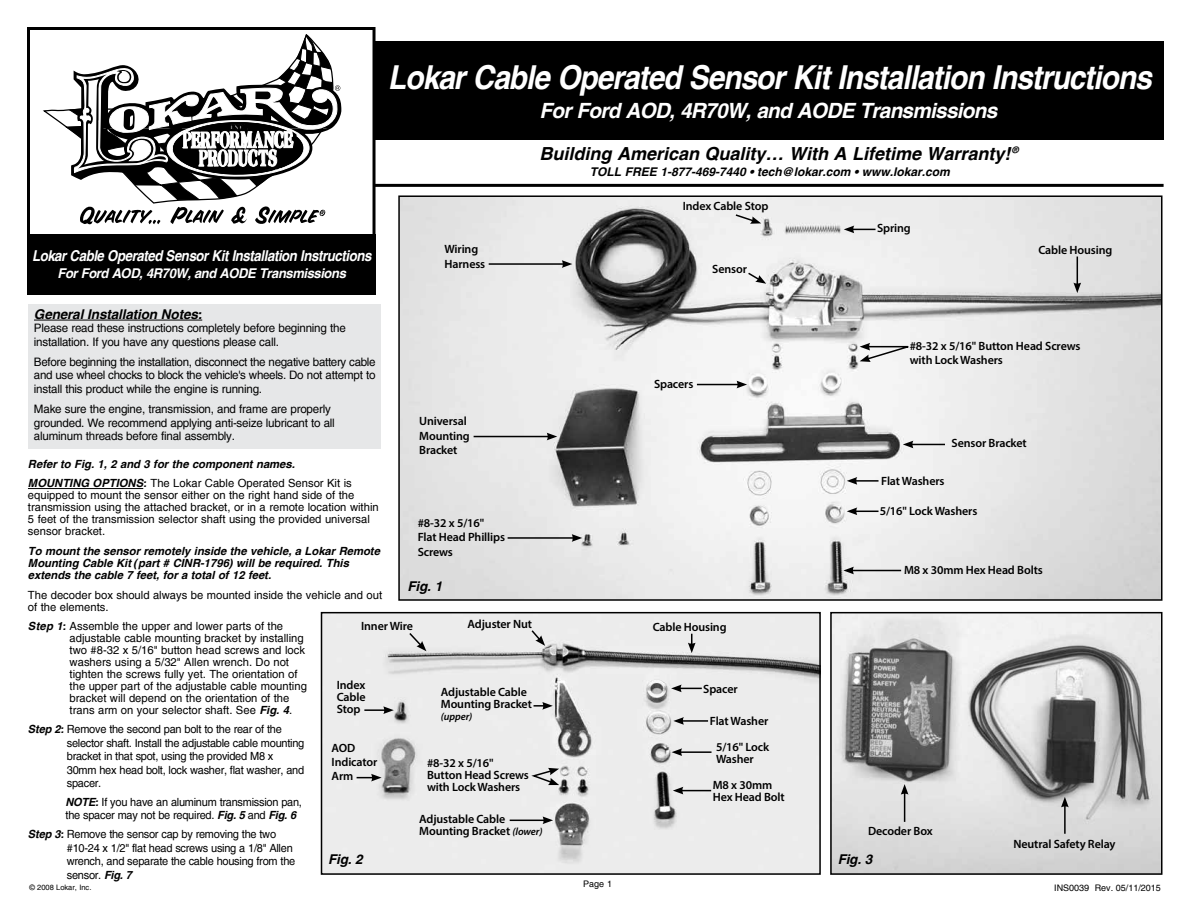
<style>
.page{position:relative;width:1188px;height:918px;background:#fff}
.page>*{position:absolute;margin:0;border:0;box-sizing:border-box;transform-origin:0 0}
.t1{font:italic 700 33px "Helvetica";letter-spacing:-.03em;color:#fff;scale:.9 1}
.t2{font:italic 700 21px "Helvetica";letter-spacing:-.03em;color:#fff}
.t3{font:italic 700 18px "Helvetica";color:#000}
.t4{font:italic 700 15px "Helvetica";letter-spacing:-.03em;color:#fff;scale:.88 1}
.t5{font:italic 700 13.5px "Helvetica";letter-spacing:-.01em;color:#000}
.t6{font:italic 700 13.5px "Helvetica";letter-spacing:-.03em;color:#fff;scale:.96 1}
.t7{font:600 12px/14.4px "Myriad Pro";letter-spacing:-.01em;color:#000}
.t8{font:italic 700 12px "Helvetica";color:#000}
.t9{font:11.7px/13.5px "Helvetica";letter-spacing:-.02em;color:#000}
.t10{font:11.25px/12px "Helvetica";color:#000}
.t11{font:11.25px/13.5px "Helvetica";letter-spacing:-.025em;color:#000}
.t12{font:italic 700 11.25px/12px "Helvetica";color:#000}
.t13{font:italic 600 10.5px "Myriad Pro";letter-spacing:-.01em;color:#000}
.t14{font:9px "Helvetica";color:#000}
.t15{font:italic 700 9px "Helvetica";color:#000}
.t16{font:7.5px "Helvetica";color:#000}
.s1{font-weight:400;font-style:normal}
.s2{font-weight:700;font-style:italic}
.s3{font-style:italic;font-size:10.5px}
</style>
<div class="page">
<div style="left:364px;top:41px;width:800px;height:99px;background:#000"></div>
<hr style="left:366px;top:184px;width:798px;height:3px;background:#000">
<div style="left:28px;top:28px;width:346px;height:263px;background:#fff"></div>
<svg style="left:66px;top:34px;width:275px;height:190px"></svg>
<div style="left:27px;top:27px;width:349px;height:266px;border:3px solid #000"></div>
<div style="left:27px;top:234px;width:348px;height:60px;background:#000"></div>
<div style="left:29px;top:304px;width:352px;height:144px;background:#e6e7e8"></div>
<hr style="left:34px;top:320px;width:168px;height:1px;background:#000">
<hr style="left:28px;top:488px;width:115px;height:1px;background:#000">
<img style="left:401px;top:198px;width:758px;height:400px">
<div style="left:398px;top:195px;width:764px;height:406px;border:2px solid #000"></div>
<img style="left:324px;top:615px;width:494px;height:257px">
<div style="left:321px;top:612px;width:500px;height:263px;border:2px solid #000"></div>
<img style="left:833px;top:615px;width:326px;height:257px">
<div style="left:830px;top:612px;width:332px;height:263px;border:2px solid #000"></div>
<hr style="left:489px;top:263px;width:75px;height:2px;background:#000">
<svg style="left:562px;top:260px;width:10px;height:8px"></svg>
<hr style="left:474px;top:436px;width:75px;height:1px;background:#000">
<svg style="left:547px;top:433px;width:10px;height:7px"></svg>
<hr style="left:508px;top:537px;width:66px;height:2px;background:#000">
<svg style="left:572px;top:534px;width:10px;height:8px"></svg>
<hr style="left:697px;top:384px;width:42px;height:1px;background:#000">
<svg style="left:737px;top:381px;width:10px;height:7px"></svg>
<svg style="left:747px;top:271px;width:19px;height:13px"></svg>
<svg style="left:734px;top:213px;width:27px;height:11px"></svg>
<svg style="left:844px;top:226px;width:32px;height:7px"></svg>
<hr style="left:855px;top:480px;width:24px;height:2px;background:#000">
<svg style="left:847px;top:477px;width:10px;height:8px"></svg>
<hr style="left:911px;top:444px;width:34px;height:1px;background:#000">
<svg style="left:903px;top:441px;width:10px;height:7px"></svg>
<svg style="left:847px;top:507px;width:32px;height:8px"></svg>
<hr style="left:852px;top:570px;width:49px;height:1px;background:#000">
<svg style="left:843px;top:567px;width:11px;height:7px"></svg>
<svg style="left:1073px;top:257px;width:8px;height:36px"></svg>
<svg style="left:860px;top:343px;width:58px;height:19px"></svg>
<hr style="left:364px;top:709px;width:22px;height:2px;background:#000">
<svg style="left:383px;top:706px;width:11px;height:8px"></svg>
<svg style="left:357px;top:774px;width:25px;height:7px"></svg>
<svg style="left:534px;top:702px;width:19px;height:8px"></svg>
<hr style="left:510px;top:820px;width:35px;height:1px;background:#000">
<svg style="left:543px;top:816px;width:10px;height:8px"></svg>
<svg style="left:408px;top:631px;width:18px;height:20px"></svg>
<svg style="left:529px;top:768px;width:30px;height:17px"></svg>
<svg style="left:530px;top:629px;width:15px;height:17px"></svg>
<svg style="left:688px;top:634px;width:8px;height:19px"></svg>
<hr style="left:681px;top:790px;width:30px;height:1px;background:#000">
<svg style="left:673px;top:787px;width:10px;height:7px"></svg>
<svg style="left:671px;top:685px;width:31px;height:7px"></svg>
<hr style="left:682px;top:720px;width:26px;height:2px;background:#000">
<svg style="left:673px;top:717px;width:11px;height:8px"></svg>
<hr style="left:680px;top:751px;width:32px;height:2px;background:#000">
<svg style="left:672px;top:748px;width:10px;height:8px"></svg>
<hr style="left:904px;top:792px;width:1px;height:30px;background:#000">
<svg style="left:901px;top:784px;width:7px;height:11px"></svg>
<hr style="left:1064px;top:805px;width:2px;height:29px;background:#000">
<svg style="left:1061px;top:797px;width:8px;height:10px"></svg>
<h1 class="t1" style="left:388px;top:58px;width:850px">Lokar Cable Operated Sensor Kit Installation Instructions</h1>
<h2 class="t2" style="left:540px;top:99px;width:459px">For Ford AOD, 4R70W, and AODE Transmissions</h2>
<h3 class="t3" style="left:540px;top:143px;width:473px">Building American Quality… With A Lifetime Warranty!</h3>
<p class="t8" style="left:590px;top:165px;width:362px">TOLL FREE 1-877-469-7440 • tech@lokar.com • www.lokar.com</p>
<p class="t15" style="left:1012px;top:145px;width:8px">®</p>
<h3 class="t4" style="left:32px;top:247px;width:387px">Lokar Cable Operated Sensor Kit Installation Instructions</h3>
<p class="t6" style="left:58px;top:265px;width:302px">For Ford AOD, 4R70W, and AODE Transmissions</p>
<p class="t7" style="left:445px;top:242px;width:42px">Wiring<br>Harness</p>
<p class="t7" style="left:683px;top:198px;width:87px">Index Cable Stop</p>
<p class="t7" style="left:712px;top:261px;width:36px">Sensor</p>
<p class="t7" style="left:877px;top:221px;width:35px">Spring</p>
<p class="t7" style="left:1038px;top:242px;width:75px">Cable Housing</p>
<p class="t5" style="left:34px;top:306px;width:170px">General Installation Notes:</p>
<p class="t9" style="left:34px;top:321px;width:313px">Please read these instructions completely before beginning the installation. If you have any questions please call.</p>
<p class="t9" style="left:34px;top:355px;width:343px;text-align:justify">Before beginning the installation, disconnect the negative battery cable and use wheel chocks to block the vehicle's wheels. Do not attempt to install this product while the engine is running.</p>
<p class="t9" style="left:34px;top:402px;width:302px">Make sure the engine, transmission, and frame are properly grounded. We recommend applying anti-seize lubricant to all aluminum threads before final assembly.</p>
<p class="t12" style="left:28px;top:454px;width:325px;line-height:19.5px">Refer to Fig. 1, 2 and 3 for the component names.<br>MOUNTING OPTIONS: <span class="s1">The Lokar Cable Operated Sensor Kit is</span></p>
<p class="t10" style="left:28px;top:490px;width:352px">equipped to mount the sensor either on the right hand side of the transmission using the attached bracket, or in a remote location within 5 feet of the transmission selector shaft using the provided universal sensor bracket.</p>
<p class="t12" style="left:28px;top:545px;width:353px">To mount the sensor remotely inside the vehicle, a Lokar Remote<br>Mounting Cable Kit (part # CINR-1796) will be required. This extends the cable 7 feet, for a total of 12 feet.</p>
<p class="t10" style="left:28px;top:589px;width:356px">The decoder box should always be mounted inside the vehicle and out of the elements.</p>
<p class="t10" style="left:70px;top:620px;width:239px;text-indent:-42px"><span class="s2">Step 1:</span> Assemble the upper and lower parts of the adjustable cable mounting bracket by installing two #8-32 x 5/16" button head screws and lock washers using a 5/32" Allen wrench. Do not tighten the screws fully yet. The orientation of the upper part of the adjustable cable mounting bracket will depend on the orientation of the trans arm on your selector shaft. See <span class="s2">Fig. 4</span>.</p>
<p class="t11" style="left:67px;top:722px;width:239px;text-indent:-39px"><span class="s2">Step 2:</span> Remove the second pan bolt to the rear of the selector shaft. Install the adjustable cable mounting bracket in that spot, using the provided M8 x 30mm hex head bolt, lock washer, flat washer, and spacer.</p>
<p class="t11" style="left:66px;top:795px;width:238px"><span class="s2">NOTE:</span> If you have an aluminum transmission pan, the spacer may not be required. <span class="s2">Fig. 5</span> and <span class="s2">Fig. 6</span></p>
<p class="t11" style="left:67px;top:828px;width:230px;text-indent:-39px"><span class="s2">Step 3:</span> Remove the sensor cap by removing the two #10-24 x 1/2" flat head screws using a 1/8" Allen wrench, and separate the cable housing from the sensor. <span class="s2">Fig. 7</span></p>
<p class="t7" style="left:910px;top:338px;width:172px">#8-32 x 5/16" Button Head Screws with Lock Washers</p>
<p class="t7" style="left:654px;top:377px;width:41px">Spacers</p>
<p class="t7" style="left:419px;top:414px;width:52px">Universal<br>Mounting<br>Bracket</p>
<p class="t7" style="left:952px;top:435px;width:77px">Sensor Bracket</p>
<p class="t7" style="left:881px;top:474px;width:65px">Flat Washers</p>
<p class="t7" style="left:880px;top:504px;width:99px">5/16" Lock Washers</p>
<p class="t7" style="left:418px;top:515px;width:89px">#8-32 x 5/16"<br>Flat Head Phillips<br>Screws</p>
<p class="t7" style="left:904px;top:562px;width:140px">M8 x 30mm Hex Head Bolts</p>
<p class="t5" style="left:408px;top:579px;width:36px">Fig. 1</p>
<p class="t7" style="left:361px;top:619px;width:53px">Inner Wire</p>
<p class="t7" style="left:468px;top:616px;width:66px">Adjuster Nut</p>
<p class="t7" style="left:653px;top:619px;width:75px">Cable Housing</p>
<p class="t7" style="left:337px;top:679px;width:30px;line-height:12px;text-align:justify">Index Cable Stop</p>
<p class="t7" style="left:703px;top:681px;width:36px">Spacer</p>
<p class="t7" style="left:441px;top:686px;width:93px;line-height:12px">Adjustable Cable<br>Mounting Bracket</p>
<p class="t13" style="left:441px;top:710px;width:33px">(upper)</p>
<p class="t7" style="left:710px;top:713px;width:60px">Flat Washer</p>
<p class="t7" style="left:716px;top:741px;width:55px;line-height:12px">5/16" Lock<br>Washer</p>
<p class="t7" style="left:713px;top:779px;width:73px;line-height:12px">M8 x 30mm<br>Hex Head Bolt</p>
<p class="t7" style="left:332px;top:740px;width:47px">AOD<br>Indicator<br>Arm</p>
<p class="t7" style="left:427px;top:757px;width:103px;line-height:12px">#8-32 x 5/16"<br>Button Head Screws with Lock Washers</p>
<p class="t7" style="left:419px;top:813px;width:125px;line-height:12px">Adjustable Cable<br>Mounting Bracket <span class="s3">(lower)</span></p>
<p class="t7" style="left:868px;top:823px;width:66px">Decoder Box</p>
<p class="t7" style="left:1014px;top:836px;width:104px">Neutral Safety Relay</p>
<p class="t5" style="left:328px;top:852px;width:36px">Fig. 2</p>
<p class="t5" style="left:838px;top:852px;width:36px">Fig. 3</p>
<p class="t14" style="left:583px;top:879px;width:30px">Page 1</p>
<p class="t14" style="left:1054px;top:883px;width:108px">INS0039 Rev. 05/11/2015</p>
<p class="t16" style="left:29px;top:883px;width:64px">© 2008 Lokar, Inc.</p>
</div>
